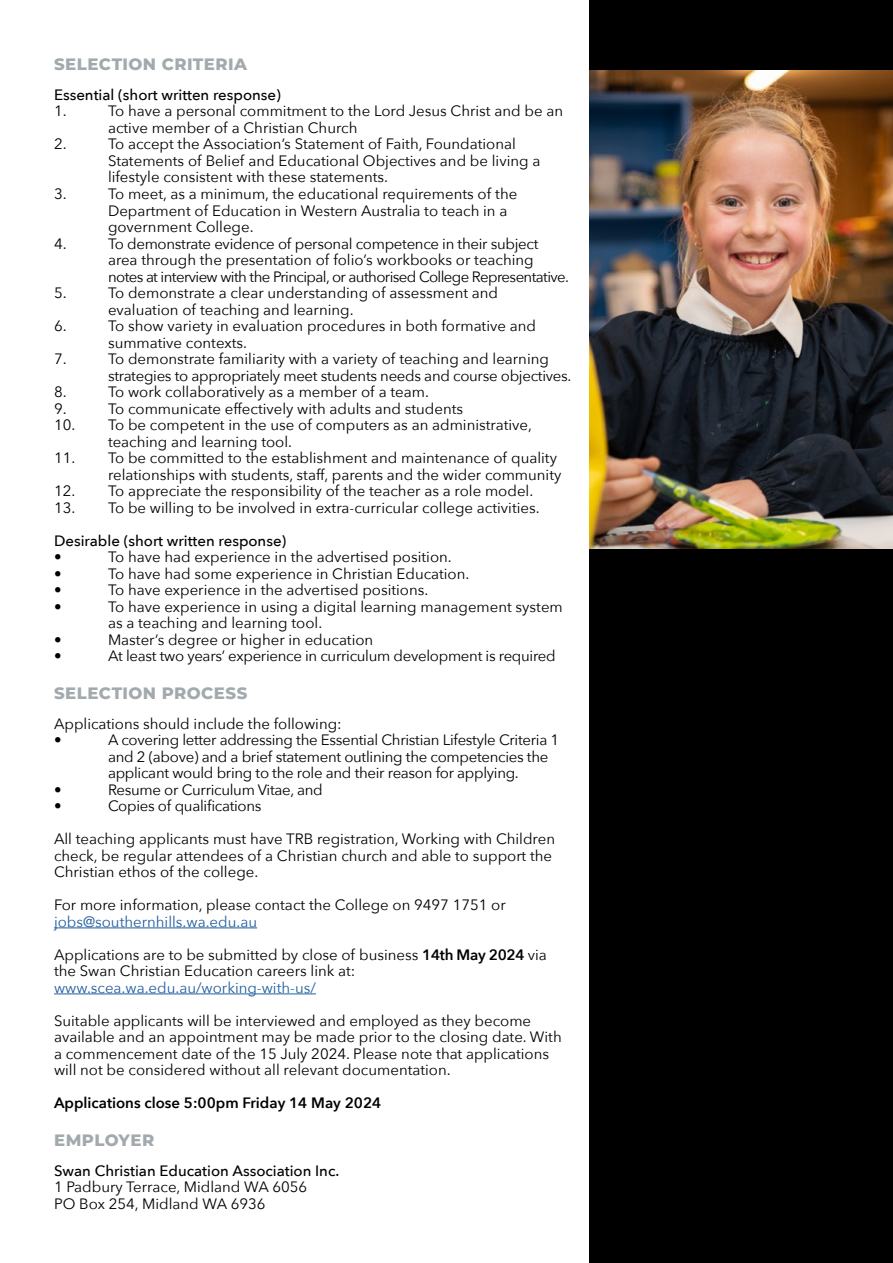
<style>
.page{position:relative;width:893px;height:1263px;background:#fff}
.page>*{position:absolute;margin:0;border:0;box-sizing:border-box;transform-origin:0 0}
.t1{font:800 16.5px "Montserrat";letter-spacing:.03em;color:#a3aaad}
.t2{font:15px/16.5px "Avenir Next";color:#000}
.t3{font:15px/16.5px "Avenir Next";letter-spacing:-.02em;color:#000}
.t4{font:500 15px "Avenir Next";color:#000}
.t5{font:15px "Avenir Next";color:#215e9e}
.t6{font:600 15px "Avenir Next";color:#000}
.s1{font-weight:600}
</style>
<div class="page">
<div style="left:589px;top:0;width:304px;height:1263px;background:#000"></div>
<img style="left:589px;top:71px;width:304px;height:477px">
<hr style="left:54px;top:927px;width:203px;height:1px;background:#215e9e">
<hr style="left:54px;top:993px;width:262px;height:1px;background:#215e9e">
<p class="t1" style="left:54px;top:52px;width:195px">SELECTION CRITERIA</p>
<p class="t4" style="left:54px;top:82px;width:228px">Essential (short written response)</p>
<p class="t2" style="left:54px;top:102px;width:14px">1.</p>
<p class="t2" style="left:108px;top:102px;width:457px">To have a personal commitment to the Lord Jesus Christ and be an active member of a Christian Church</p>
<p class="t2" style="left:54px;top:135px;width:14px">2.</p>
<p class="t2" style="left:108px;top:135px;width:434px">To accept the Association’s Statement of Faith, Foundational<br>Statements of Belief and Educational Objectives and be living a lifestyle consistent with these statements.</p>
<p class="t2" style="left:54px;top:185px;width:14px">3.</p>
<p class="t2" style="left:108px;top:185px;width:411px">To meet, as a minimum, the educational requirements of the<br>Department of Education in Western Australia to teach in a government College.</p>
<p class="t2" style="left:54px;top:234px;width:14px">4.</p>
<p class="t3" style="left:108px;top:234px;width:463px">To demonstrate evidence of personal competence in their subject area through the presentation of folio’s workbooks or teaching notes at interview with the Principal, or authorised College Representative.</p>
<p class="t2" style="left:54px;top:284px;width:14px">5.</p>
<p class="t2" style="left:108px;top:284px;width:392px">To demonstrate a clear understanding of assessment and evaluation of teaching and learning.</p>
<p class="t2" style="left:54px;top:317px;width:14px">6.</p>
<p class="t2" style="left:108px;top:317px;width:430px">To show variety in evaluation procedures in both formative and summative contexts.</p>
<p class="t2" style="left:54px;top:350px;width:14px">7.</p>
<p class="t3" style="left:108px;top:350px;width:465px">To demonstrate familiarity with a variety of teaching and learning strategies to appropriately meet students needs and course objectives.</p>
<p class="t2" style="left:54px;top:383px;width:14px">8.</p>
<p class="t2" style="left:108px;top:383px;width:322px">To work collaboratively as a member of a team.</p>
<p class="t2" style="left:54px;top:399px;width:14px">9.</p>
<p class="t2" style="left:108px;top:399px;width:357px">To communicate effectively with adults and students</p>
<p class="t2" style="left:108px;top:416px;width:425px;text-indent:-54px">10. To be competent in the use of computers as an administrative, teaching and learning tool.</p>
<p class="t2" style="left:54px;top:449px;width:509px;text-align:right">11. To be committed to the establishment and maintenance of quality relationships with students, staff, parents and the wider community</p>
<p class="t2" style="left:54px;top:482px;width:481px">12. To appreciate the responsibility of the teacher as a role model.</p>
<p class="t2" style="left:54px;top:498px;width:487px">13. To be willing to be involved in extra-curricular college activities.</p>
<p class="t4" style="left:54px;top:527px;width:234px">Desirable (short written response)</p>
<p class="t2" style="left:54px;top:548px;width:9px">•</p>
<p class="t2" style="left:108px;top:548px;width:345px">To have had experience in the advertised position.</p>
<p class="t2" style="left:54px;top:564px;width:9px">•</p>
<p class="t2" style="left:108px;top:564px;width:363px">To have had some experience in Christian Education.</p>
<p class="t2" style="left:54px;top:581px;width:9px">•</p>
<p class="t2" style="left:108px;top:581px;width:322px">To have experience in the advertised positions.</p>
<p class="t2" style="left:54px;top:597px;width:9px">•</p>
<p class="t2" style="left:108px;top:597px;width:456px">To have experience in using a digital learning management system as a teaching and learning tool.</p>
<p class="t2" style="left:54px;top:630px;width:9px">•</p>
<p class="t2" style="left:108px;top:630px;width:267px">Master’s degree or higher in education</p>
<p class="t2" style="left:54px;top:647px;width:9px">•</p>
<p class="t3" style="left:108px;top:647px;width:449px">At least two years’ experience in curriculum development is required</p>
<p class="t1" style="left:54px;top:681px;width:195px">SELECTION PROCESS</p>
<p class="t2" style="left:54px;top:715px;width:289px">Applications should include the following: •</p>
<p class="t3" style="left:108px;top:731px;width:453px">A covering letter addressing the Essential Christian Lifestyle Criteria 1 and 2 (above) and a brief statement outlining the competencies the applicant would bring to the role and their reason for applying.</p>
<p class="t2" style="left:54px;top:781px;width:9px">•</p>
<p class="t3" style="left:108px;top:781px;width:216px">Resume or Curriculum Vitae, and</p>
<p class="t2" style="left:54px;top:797px;width:9px">•</p>
<p class="t3" style="left:108px;top:797px;width:155px">Copies of qualifications</p>
<p class="t2" style="left:54px;top:830px;width:503px">All teaching applicants must have TRB registration, Working with Children check, be regular attendees of a Christian church and able to support the<br>Christian ethos of the college.</p>
<p class="t2" style="left:54px;top:896px;width:453px">For more information, please contact the College on 9497 1751 or</p>
<p class="t5" style="left:54px;top:909px;width:205px">jobs@southernhills.wa.edu.au</p>
<p class="t2" style="left:54px;top:946px;width:494px">Applications are to be submitted by close of business <span class="s1">14th May 2024</span> via the Swan Christian Education careers link at:</p>
<p class="t5" style="left:54px;top:975px;width:263px">www.scea.wa.edu.au/working-with-us/</p>
<p class="t2" style="left:54px;top:1012px;width:509px">Suitable applicants will be interviewed and employed as they become available and an appointment may be made prior to the closing date. With a commencement date of the 15 July 2024. Please note that applications will not be considered without all relevant documentation.</p>
<p class="t6" style="left:54px;top:1090px;width:329px">Applications close 5:00pm Friday 14 May 2024</p>
<p class="t1" style="left:54px;top:1128px;width:102px">EMPLOYER</p>
<p class="t4" style="left:54px;top:1158px;width:287px">Swan Christian Education Association Inc.</p>
<p class="t2" style="left:54px;top:1178px;width:255px">1 Padbury Terrace, Midland WA 6056<br>PO Box 254, Midland WA 6936</p>
</div>
